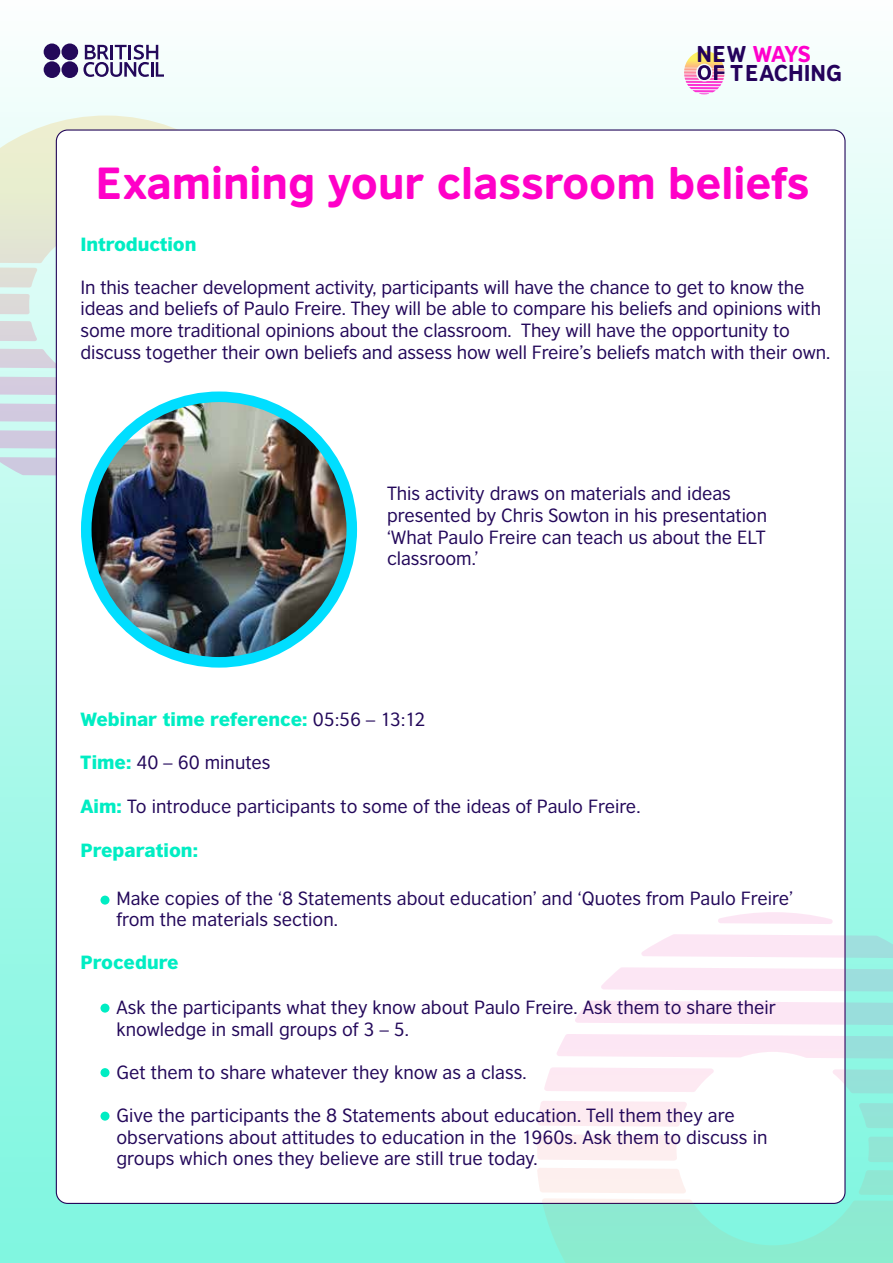
<style>
.page{position:relative;width:893px;height:1263px;background:#fff}
.page>*{position:absolute;margin:0;border:0;box-sizing:border-box;transform-origin:0 0}
.t1{font:42.45px "British Council Sans Headline";color:#ff00c8}
.t2{font:21.6px/18.5px "British Council Sans Headline";color:#24025b}
.t3{font:18px/21.6px "British Council Sans";color:#23085a}
.t4{font:900 18px "British Council Sans";color:#00edc3}
.s1{color:#f0c}
.s2{font-weight:400;color:#23085a}
.s3{font-weight:900;color:#00edc3}
</style>
<div class="page">
<div style="left:0;top:0;width:893px;height:1263px;background:linear-gradient(to bottom,#f8fefd,#79f6de)"></div>
<svg style="left:0;top:430px;width:56px;height:20px"></svg>
<svg style="left:0;top:457px;width:56px;height:19px"></svg>
<svg style="left:0;top:116px;width:295px;height:254px;background:#e0e9dd"></svg>
<svg style="left:0;top:403px;width:56px;height:20px"></svg>
<svg style="left:0;top:376px;width:56px;height:20px"></svg>
<svg style="left:83px;top:45px;width:81px;height:32px"></svg>
<div style="left:44px;top:61px;width:16px;height:17px;background:#23095a;border-radius:50%"></div>
<div style="left:61px;top:61px;width:17px;height:17px;background:#23095a;border-radius:50%"></div>
<div style="left:44px;top:43px;width:16px;height:17px;background:#23095a;border-radius:50%"></div>
<div style="left:61px;top:43px;width:17px;height:17px;background:#23095a;border-radius:50%"></div>
<div style="left:56px;top:130px;width:789px;height:1073px;background:#fff;border-radius:11px"></div>
<svg style="left:601px;top:967px;width:292px;height:25px;background:#ebe7f1"></svg>
<svg style="left:544px;top:1067px;width:170px;height:25px;background:#fdebf3"></svg>
<svg style="left:833px;top:1069px;width:60px;height:25px"></svg>
<svg style="left:641px;top:934px;width:252px;height:24px;background:#e9e6f0"></svg>
<svg style="left:537px;top:1101px;width:356px;height:162px"></svg>
<svg style="left:575px;top:1000px;width:318px;height:25px;background:#ece7f1"></svg>
<svg style="left:557px;top:1034px;width:336px;height:25px;background:#ede8f1"></svg>
<svg style="left:718px;top:912px;width:115px;height:12px"></svg>
<svg style="left:684px;top:51px;width:40px;height:43px"></svg>
<div style="left:100px;top:896px;width:10px;height:9px;background:#00edc3;border-radius:50%"></div>
<div style="left:100px;top:1004px;width:10px;height:9px;background:#00edc3;border-radius:50%"></div>
<div style="left:100px;top:1068px;width:10px;height:9px;background:#00edc3;border-radius:50%"></div>
<div style="left:100px;top:1112px;width:10px;height:9px;background:#00edc3;border-radius:50%"></div>
<img style="left:86px;top:397px;width:266px;height:265px;border-radius:133px">
<div style="left:81px;top:391px;width:276px;height:277px;border:11px solid #00deff;border-radius:50%"></div>
<p class="t2" style="left:730px;top:44px;width:113px;text-indent:-34px">NEW <span class="s1">WAYS<br></span>TEACHING</p>
<h1 class="t1" style="left:96px;top:150px;width:715px">Examining your classroom beliefs</h1>
<p class="t4" style="left:80px;top:227px;width:117px">Introduction</p>
<p class="t3" style="left:80px;top:275px;width:751px">In this teacher development activity, participants will have the chance to get to know the ideas and beliefs of Paulo Freire. They will be able to compare his beliefs and opinions with some more traditional opinions about the classroom. They will have the opportunity to discuss together their own beliefs and assess how well Freire’s beliefs match with their own.</p>
<p class="t3" style="left:387px;top:481px;width:382px">This activity draws on materials and ideas presented by Chris Sowton in his presentation ‘What Paulo Freire can teach us about the ELT classroom.’</p>
<p class="t4" style="left:80px;top:703px;width:347px">Webinar time reference: <span class="s2">05:56 – 13:12</span></p>
<p class="t3" style="left:80px;top:750px;width:192px"><span class="s3">Time:</span> 40 – 60 minutes</p>
<p class="t3" style="left:80px;top:793px;width:561px"><span class="s3">Aim:</span> To introduce participants to some of the ideas of Paulo Freire.</p>
<p class="t4" style="left:80px;top:834px;width:119px">Preparation:</p>
<p class="t3" style="left:116px;top:886px;width:678px">Make copies of the ‘8 Statements about education’ and ‘Quotes from Paulo Freire’ from the materials section.</p>
<p class="t4" style="left:80px;top:945px;width:100px">Procedure</p>
<p class="t3" style="left:116px;top:995px;width:661px">Ask the participants what they know about Paulo Freire. Ask them to share their knowledge in small groups of 3 – 5.</p>
<p class="t3" style="left:116px;top:1060px;width:411px">Get them to share whatever they know as a class.</p>
<p class="t3" style="left:116px;top:1103px;width:652px">Give the participants the 8 Statements about education. Tell them they are observations about attitudes to education in the 1960s. Ask them to discuss in groups which ones they believe are still true today.</p>
</div>
